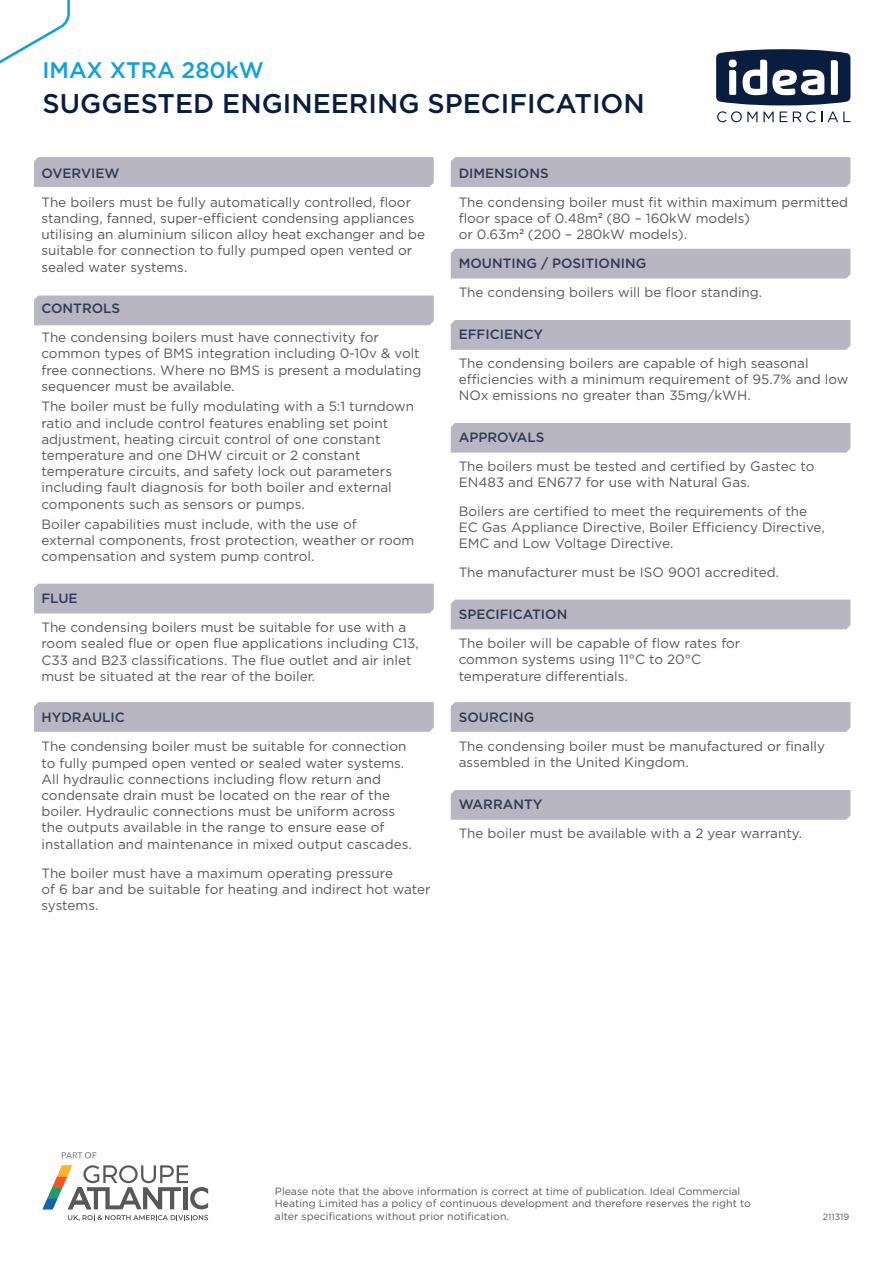
<style>
.page{position:relative;width:893px;height:1263px;background:#fff}
.page>*{position:absolute;margin:0;border:0;box-sizing:border-box;transform-origin:0 0}
.t1{font:500 27px "Gotham";color:#091d3e}
.t2{font:500 22.5px "Gotham";color:#10a1dc}
.t3{font:13.5px/16.2px "Gotham";color:#57585a}
.t4{font:500 13.5px "Gotham";color:#323a55}
.t5{font:10.5px/12.6px "Gotham";color:#57585a}
.t6{font:9px "Gotham";color:#57585a}
.s1{font-family:"Arial"}
</style>
<div class="page">
<div style="left:34px;top:702px;width:400px;height:30px;background:#b7b6c2"></div>
<div style="left:34px;top:157px;width:400px;height:30px;background:#b7b6c2"></div>
<div style="left:451px;top:157px;width:399px;height:30px;background:#b7b6c2"></div>
<div style="left:451px;top:249px;width:399px;height:30px;background:#b7b6c2"></div>
<div style="left:451px;top:320px;width:399px;height:30px;background:#b7b6c2"></div>
<div style="left:451px;top:423px;width:399px;height:30px;background:#b7b6c2"></div>
<div style="left:451px;top:600px;width:399px;height:29px;background:#b7b6c2"></div>
<svg style="left:716px;top:49px;width:135px;height:56px"></svg>
<svg style="left:717px;top:111px;width:40px;height:11px"></svg>
<svg style="left:763px;top:112px;width:11px;height:10px"></svg>
<svg style="left:780px;top:112px;width:7px;height:10px"></svg>
<svg style="left:793px;top:111px;width:57px;height:11px"></svg>
<svg style="left:0;top:0;width:70px;height:64px"></svg>
<div style="left:451px;top:702px;width:399px;height:30px;background:#b7b6c2"></div>
<div style="left:451px;top:790px;width:399px;height:30px;background:#b7b6c2"></div>
<div style="left:34px;top:584px;width:400px;height:29px;background:#b7b6c2"></div>
<div style="left:34px;top:296px;width:400px;height:29px;background:#b7b6c2"></div>
<svg style="left:62px;top:1152px;width:34px;height:6px"></svg>
<svg style="left:68px;top:1215px;width:140px;height:5px"></svg>
<svg style="left:43px;top:1165px;width:165px;height:44px"></svg>
<h2 class="t2" style="left:43px;top:57px;width:223px">IMAX XTRA 280kW</h2>
<h1 class="t1" style="left:43px;top:88px;width:604px">SUGGESTED ENGINEERING SPECIFICATION</h1>
<p class="t4" style="left:41px;top:165px;width:80px">OVERVIEW</p>
<p class="t3" style="left:41px;top:194px;width:385px">The boilers must be fully automatically controlled, floor standing, fanned, super-efficient condensing appliances utilising an aluminium silicon alloy heat exchanger and be suitable for connection to fully pumped open vented or sealed water systems.</p>
<p class="t4" style="left:41px;top:301px;width:80px">CONTROLS</p>
<p class="t3" style="left:41px;top:329px;width:381px">The condensing boilers must have connectivity for common types of BMS integration including 0-10v &amp; volt free connections. Where no BMS is present a modulating sequencer must be available.</p>
<p class="t3" style="left:41px;top:398px;width:374px">The boiler must be fully modulating with a 5:1 turndown ratio and include control features enabling set point adjustment, heating circuit control of one constant temperature and one DHW circuit or 2 constant temperature circuits, and safety lock out parameters including fault diagnosis for both boiler and external components such as sensors or pumps.</p>
<p class="t3" style="left:41px;top:516px;width:374px">Boiler capabilities must include, with the use of<br>external components, frost protection, weather or room compensation and system pump control.</p>
<p class="t4" style="left:41px;top:591px;width:38px">FLUE</p>
<p class="t3" style="left:41px;top:619px;width:379px">The condensing boilers must be suitable for use with a room sealed flue or open flue applications including C13, C33 and B23 classifications. The flue outlet and air inlet must be situated at the rear of the boiler.</p>
<p class="t4" style="left:41px;top:710px;width:85px">HYDRAULIC</p>
<p class="t3" style="left:41px;top:738px;width:372px">The condensing boiler must be suitable for connection to fully pumped open vented or sealed water systems.<br>All hydraulic connections including flow return and condensate drain must be located on the rear of the boiler. Hydraulic connections must be uniform across the outputs available in the range to ensure ease of installation and maintenance in mixed output cascades.</p>
<p class="t3" style="left:41px;top:864px;width:391px">The boiler must have a maximum operating pressure<br>of 6 bar and be suitable for heating and indirect hot water systems.</p>
<p class="t4" style="left:459px;top:165px;width:91px">DIMENSIONS</p>
<p class="t3" style="left:459px;top:194px;width:391px">The condensing boiler must fit within maximum permitted floor space of 0.48m<span class="s1">²</span> (80 – 160kW models)<br>or 0.63m<span class="s1">²</span> (200 – 280kW models).</p>
<p class="t4" style="left:459px;top:256px;width:189px">MOUNTING / POSITIONING</p>
<p class="t3" style="left:459px;top:284px;width:305px">The condensing boilers will be floor standing.</p>
<p class="t4" style="left:459px;top:326px;width:86px">EFFICIENCY</p>
<p class="t3" style="left:459px;top:355px;width:391px">The condensing boilers are capable of high seasonal efficiencies with a minimum requirement of 95.7% and low<br>NOx emissions no greater than 35mg/kWH.</p>
<p class="t4" style="left:459px;top:429px;width:87px">APPROVALS</p>
<p class="t3" style="left:459px;top:458px;width:357px">The boilers must be tested and certified by Gastec to<br>EN483 and EN677 for use with Natural Gas.</p>
<p class="t3" style="left:459px;top:503px;width:367px">Boilers are certified to meet the requirements of the<br>EC Gas Appliance Directive, Boiler Efficiency Directive,<br>EMC and Low Voltage Directive.</p>
<p class="t3" style="left:459px;top:564px;width:322px">The manufacturer must be ISO 9001 accredited.</p>
<p class="t4" style="left:459px;top:607px;width:110px">SPECIFICATION</p>
<p class="t3" style="left:459px;top:635px;width:283px">The boiler will be capable of flow rates for common systems using 11°C to 20°C temperature differentials.</p>
<p class="t4" style="left:459px;top:710px;width:77px">SOURCING</p>
<p class="t3" style="left:459px;top:738px;width:368px">The condensing boiler must be manufactured or finally assembled in the United Kingdom.</p>
<p class="t4" style="left:459px;top:797px;width:85px">WARRANTY</p>
<p class="t3" style="left:459px;top:825px;width:345px">The boiler must be available with a 2 year warranty.</p>
<p class="t5" style="left:275px;top:1184px;width:477px">Please note that the above information is correct at time of publication. Ideal Commercial<br>Heating Limited has a policy of continuous development and therefore reserves the right to alter specifications without prior notification.</p>
<p class="t6" style="left:823px;top:1212px;width:28px">211319</p>
</div>
